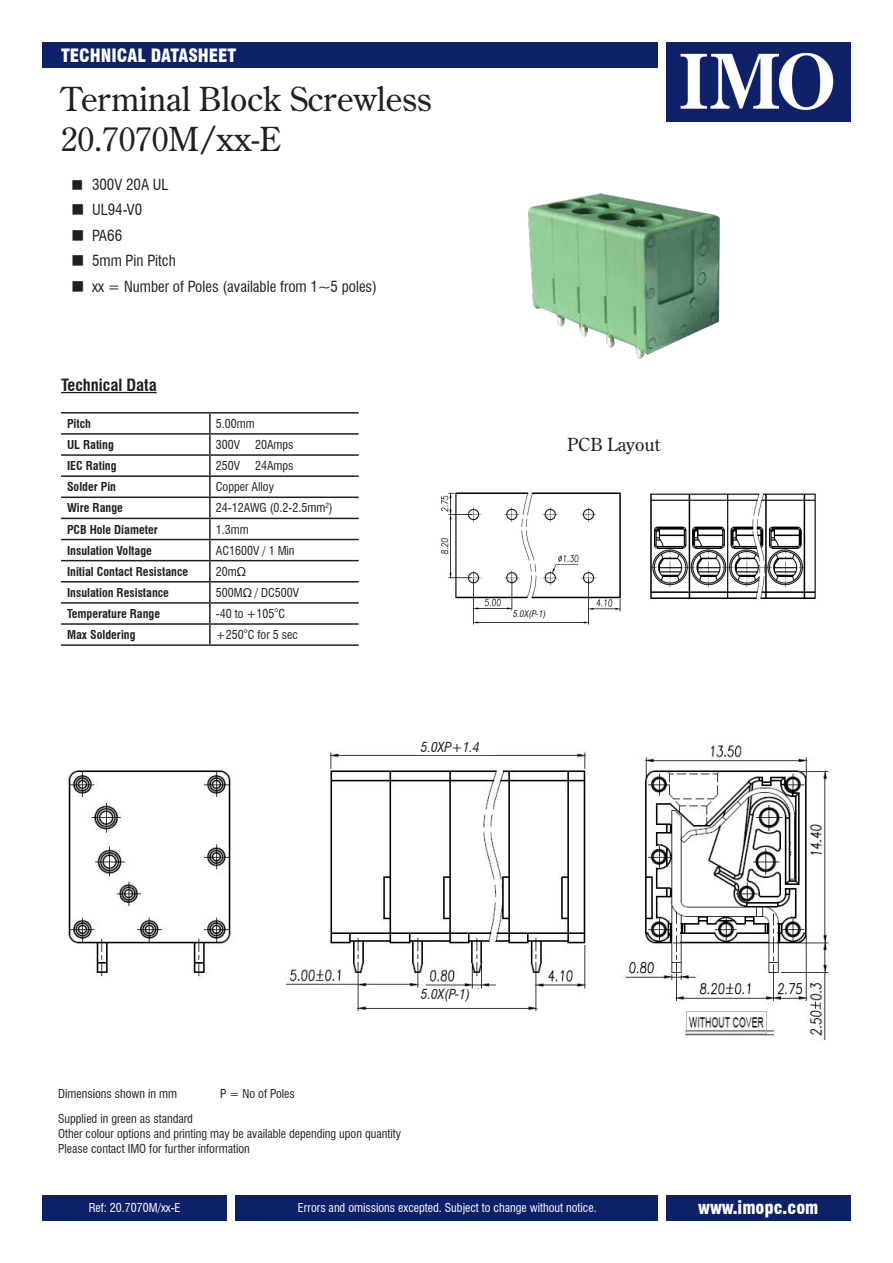
<style>
.page{position:relative;width:893px;height:1263px;background:#fff}
.page>*{position:absolute;margin:0;border:0;box-sizing:border-box;transform-origin:0 0}
.t1{font:33px "Century Old Style Std";color:#231f20}
.t2{font:900 condensed 18px "Swiss 721 BT";color:#fff}
.t3{font:18px "Century Old Style Std";color:#231f20}
.t4{font:18px "Wingdings";color:#231f20}
.t5{font:700 condensed 16.5px "Swiss 721 BT";color:#231f20}
.t6{font:16.5px "Wingdings";color:#231f20}
.t7{font:condensed 15px "Swiss 721 BT";color:#231f20}
.t8{font:italic condensed 13.5px "Swiss 721 BT";color:#231f20}
.t9{font:condensed 12px/15px "Swiss 721 BT";color:#231f20}
.t10{font:700 condensed 12px "Swiss 721 BT";color:#231f20}
.t11{font:condensed 12px "Swiss 721 BT";color:#fff}
.t12{font:italic condensed 9px "Swiss 721 BT";color:#231f20}
</style>
<div class="page">
<img style="left:666px;top:43px;width:184px;height:78px">
<div style="left:43px;top:43px;width:615px;height:25px;background:#0d2169"></div>
<div style="left:666px;top:1195px;width:184px;height:25px;background:#0d2169"></div>
<hr style="left:61px;top:392px;width:96px;height:1px;background:#231f20">
<hr style="left:61px;top:412px;width:149px;height:2px;background:#231f20">
<hr style="left:210px;top:412px;width:149px;height:2px;background:#231f20">
<hr style="left:61px;top:433px;width:149px;height:2px;background:#231f20">
<hr style="left:210px;top:433px;width:149px;height:2px;background:#231f20">
<hr style="left:61px;top:454px;width:149px;height:2px;background:#231f20">
<hr style="left:210px;top:454px;width:149px;height:2px;background:#231f20">
<hr style="left:61px;top:475px;width:149px;height:2px;background:#231f20">
<hr style="left:210px;top:475px;width:149px;height:2px;background:#231f20">
<svg style="left:209px;top:414px;width:2px;height:82px"></svg>
<hr style="left:61px;top:496px;width:149px;height:2px;background:#231f20">
<hr style="left:210px;top:496px;width:149px;height:2px;background:#231f20">
<hr style="left:209px;top:498px;width:2px;height:20px;background:#231f20">
<hr style="left:61px;top:518px;width:149px;height:1px;background:#231f20">
<hr style="left:210px;top:518px;width:149px;height:1px;background:#231f20">
<hr style="left:209px;top:519px;width:2px;height:20px;background:#231f20">
<hr style="left:61px;top:539px;width:149px;height:1px;background:#231f20">
<hr style="left:210px;top:539px;width:149px;height:1px;background:#231f20">
<hr style="left:209px;top:540px;width:2px;height:20px;background:#231f20">
<hr style="left:61px;top:560px;width:149px;height:1px;background:#231f20">
<hr style="left:210px;top:560px;width:149px;height:1px;background:#231f20">
<hr style="left:209px;top:561px;width:2px;height:20px;background:#231f20">
<hr style="left:61px;top:581px;width:149px;height:1px;background:#231f20">
<hr style="left:210px;top:581px;width:149px;height:1px;background:#231f20">
<hr style="left:209px;top:582px;width:2px;height:20px;background:#231f20">
<hr style="left:61px;top:602px;width:149px;height:2px;background:#231f20">
<hr style="left:210px;top:602px;width:149px;height:2px;background:#231f20">
<hr style="left:61px;top:623px;width:149px;height:2px;background:#231f20">
<hr style="left:210px;top:623px;width:149px;height:2px;background:#231f20">
<svg style="left:209px;top:604px;width:2px;height:40px"></svg>
<hr style="left:61px;top:644px;width:149px;height:2px;background:#231f20">
<hr style="left:210px;top:644px;width:149px;height:2px;background:#231f20">
<div style="left:236px;top:1195px;width:422px;height:25px;background:#0d2169"></div>
<div style="left:43px;top:1195px;width:184px;height:25px;background:#0d2169"></div>
<img style="left:528px;top:193px;width:192px;height:166px">
<img style="left:440px;top:492px;width:376px;height:133px">
<img style="left:68px;top:745px;width:761px;height:296px">
<div style="left:417px;top:736px;width:79px;height:19px;background:#fff"></div>
<div style="left:418px;top:989px;width:68px;height:17px;background:#fff"></div>
<div style="left:512px;top:609px;width:41px;height:11px;background:#fff"></div>
<p class="t2" style="left:61px;top:45px;width:177px">TECHNICAL DATASHEET</p>
<p class="t1" style="left:61px;top:78px;width:372px">Terminal Block Screwless</p>
<p class="t1" style="left:61px;top:118px;width:222px">20.7070M/xx-E</p>
<p class="t7" style="left:92px;top:175px;width:78px">300V 20A UL</p>
<p class="t7" style="left:92px;top:201px;width:52px">UL94-V0</p>
<p class="t7" style="left:92px;top:226px;width:32px">PA66</p>
<p class="t7" style="left:92px;top:252px;width:85px">5mm Pin Pitch</p>
<p class="t7" style="left:92px;top:277px;width:287px">xx = Number of Poles (available from 1~5 poles)</p>
<p class="t6" style="left:71px;top:176px;width:14px">■</p>
<p class="t4" style="left:71px;top:200px;width:15px">■</p>
<p class="t4" style="left:71px;top:226px;width:15px">■</p>
<p class="t4" style="left:71px;top:251px;width:15px">■</p>
<p class="t4" style="left:71px;top:277px;width:15px">■</p>
<p class="t5" style="left:61px;top:375px;width:97px">Technical Data</p>
<p class="t10" style="left:67px;top:416px;width:25px">Pitch</p>
<p class="t9" style="left:216px;top:416px;width:40px">5.00mm</p>
<p class="t10" style="left:67px;top:437px;width:48px">UL Rating</p>
<p class="t9" style="left:216px;top:437px;width:79px">300V 20Amps</p>
<p class="t10" style="left:67px;top:459px;width:51px">IEC Rating</p>
<p class="t9" style="left:216px;top:458px;width:79px">250V 24Amps</p>
<p class="t10" style="left:67px;top:480px;width:51px">Solder Pin</p>
<p class="t9" style="left:216px;top:479px;width:60px">Copper Alloy</p>
<p class="t10" style="left:67px;top:501px;width:57px">Wire Range</p>
<p class="t9" style="left:216px;top:500px;width:118px">24-12AWG (0.2-2.5mm<sup>2</sup>)</p>
<p class="t10" style="left:67px;top:522px;width:92px">PCB Hole Diameter</p>
<p class="t9" style="left:216px;top:522px;width:34px">1.3mm</p>
<p class="t10" style="left:67px;top:543px;width:86px">Insulation Voltage</p>
<p class="t9" style="left:216px;top:543px;width:80px">AC1600V / 1 Min</p>
<p class="t10" style="left:67px;top:564px;width:123px">Initial Contact Resistance</p>
<p class="t9" style="left:216px;top:564px;width:32px">20mΩ</p>
<p class="t10" style="left:67px;top:585px;width:103px">Insulation Resistance</p>
<p class="t9" style="left:216px;top:585px;width:85px">500MΩ / DC500V</p>
<p class="t10" style="left:67px;top:606px;width:95px">Temperature Range</p>
<p class="t9" style="left:216px;top:606px;width:71px">-40 to +105°C</p>
<p class="t10" style="left:67px;top:627px;width:70px">Max Soldering</p>
<p class="t9" style="left:216px;top:627px;width:84px">+250°C for 5 sec</p>
<p class="t3" style="left:567px;top:432px;width:95px">PCB Layout</p>
<p class="t12" style="left:513px;top:608px;width:34px">5.0X(P-1)</p>
<p class="t8" style="left:421px;top:739px;width:60px">5.0XP+1.4</p>
<p class="t8" style="left:421px;top:986px;width:51px">5.0X(P-1)</p>
<p class="t9" style="left:58px;top:1086px;width:121px">Dimensions shown in mm</p>
<p class="t9" style="left:220px;top:1086px;width:76px">P = No of Poles</p>
<p class="t9" style="left:58px;top:1111px;width:344px">Supplied in green as standard<br>Other colour options and printing may be available depending upon quantity</p>
<p class="t9" style="left:58px;top:1141px;width:193px">Please contact IMO for further information</p>
<p class="t11" style="left:89px;top:1200px;width:93px">Ref: 20.7070M/xx-E</p>
<p class="t11" style="left:298px;top:1200px;width:300px">Errors and omissions excepted. Subject to change without notice.</p>
<p class="t2" style="left:698px;top:1196px;width:122px">www.imopc.com</p>
</div>
